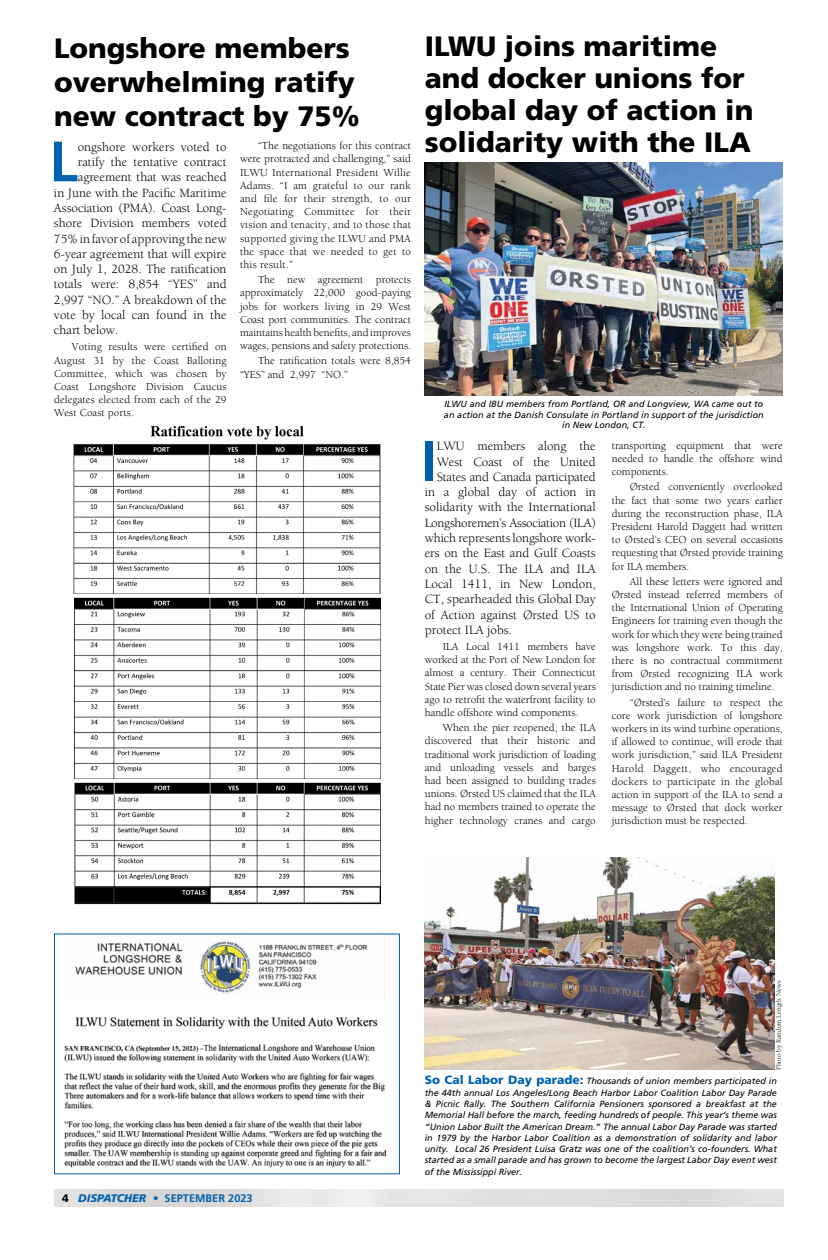
<style>
.page{position:relative;width:828px;height:1260px;background:#fff}
.page>*{position:absolute;margin:0;border:0;box-sizing:border-box;transform-origin:0 0}
.t1{font:700 56.8px "Frutiger";color:#0062af}
.t2{font:900 28px/32px "Frutiger";color:#000}
.t3{font:13px "Berkeley";color:#000}
.t4{font:13px "Berkeley";letter-spacing:-.02em;color:#000}
.t5{font:11px/13.2px "Berkeley";color:#000;text-align:justify}
.t6{font:700 11px "Frutiger";color:#0062af}
.t7{font:italic 9px/11.3px "Frutiger";letter-spacing:.01em;color:#000;text-align:justify}
.t8{font:7px "Berkeley";color:#000}
.s1{font-weight:900;color:#000}
.s2{font-weight:900;font-style:italic}
.s3{font-weight:900;font-style:normal;font-size:12px;color:#0062af}
</style>
<div class="page">
<img style="left:73px;top:443px;width:308px;height:151px">
<img style="left:75px;top:598px;width:306px;height:181px">
<img style="left:74px;top:782px;width:306px;height:123px">
<img style="left:150px;top:425px;width:154px;height:15px">
<img style="left:425px;top:163px;width:358px;height:232px">
<img style="left:425px;top:857px;width:349px;height:212px">
<img style="left:64px;top:941px;width:323px;height:227px">
<div style="left:54px;top:933px;width:346px;height:241px;border:1px solid #0062af"></div>
<h2 class="t2" style="left:54px;top:31px;width:307px;line-height:34px">Longshore members overwhelming ratify new contract by 75%</h2>
<h1 class="t1" style="left:49px;top:128px;width:30px">L</h1>
<p class="t3" style="left:78px;top:140px;width:150px">ongshore workers voted to</p>
<p class="t3" style="left:78px;top:155px;width:150px">ratify the tentative contract</p>
<p class="t3" style="left:78px;top:170px;width:150px">agreement that was reached</p>
<p class="t3" style="left:54px;top:186px;width:174px">in June with the Pacific Maritime</p>
<p class="t3" style="left:54px;top:201px;width:174px">Association (PMA). Coast Long-</p>
<p class="t3" style="left:54px;top:216px;width:174px">shore Division members voted</p>
<p class="t3" style="left:54px;top:232px;width:174px">75% in favor of approving the new</p>
<p class="t3" style="left:54px;top:247px;width:174px">6-year agreement that will expire</p>
<p class="t3" style="left:54px;top:262px;width:174px">on July 1, 2028. The ratification</p>
<p class="t3" style="left:54px;top:277px;width:174px">totals were: 8,854 “YES” and</p>
<p class="t3" style="left:54px;top:293px;width:174px">2,997 “NO.” A breakdown of the</p>
<p class="t3" style="left:54px;top:308px;width:174px">vote by local can found in the</p>
<p class="t3" style="left:54px;top:323px;width:66px">chart below.</p>
<p class="t5" style="left:54px;top:341px;width:174px;text-indent:18px">Voting results were certified on August 31 by the Coast Balloting Committee, which was chosen by Coast Longshore Division Caucus delegates elected from each of the 29<br>West Coast ports.</p>
<p class="t5" style="left:240px;top:139px;width:173px;text-indent:18px">“The negotiations for this contract were protracted and challenging,” said ILWU International President Willie Adams. “I am grateful to our rank and file for their strength, to our Negotiating Committee for their vision and tenacity, and to those that supported giving the ILWU and PMA the space that we needed to get to this result.”</p>
<p class="t5" style="left:240px;top:273px;width:173px;text-indent:18px">The new agreement protects approximately 22,000 good-paying jobs for workers living in 29 West Coast port communities. The contract maintains health benefits, and improves wages, pensions and safety protections.</p>
<p class="t5" style="left:240px;top:355px;width:172px;text-indent:18px">The ratification totals were 8,854 “YES” and 2,997 “NO.”</p>
<h2 class="t2" style="left:425px;top:30px;width:330px">ILWU joins maritime and docker unions for global day of action in solidarity with the ILA</h2>
<p class="t7" style="left:444px;top:398px;width:321px;line-height:10.8px;text-align:center">ILWU and IBU members from Portland, OR and Longview, WA came out to an action at the Danish Consulate in Portland in support of the jurisdiction in New London, CT.</p>
<h1 class="t1" style="left:421px;top:428px;width:17px">I</h1>
<p class="t3" style="left:437px;top:439px;width:161px">LWU members along the</p>
<p class="t3" style="left:437px;top:455px;width:161px">West Coast of the United</p>
<p class="t3" style="left:437px;top:470px;width:161px">States and Canada participated</p>
<p class="t3" style="left:425px;top:485px;width:173px">in a global day of action in</p>
<p class="t3" style="left:425px;top:501px;width:173px">solidarity with the International</p>
<p class="t4" style="left:425px;top:516px;width:173px">Longshoremen’s Association (ILA)</p>
<p class="t3" style="left:425px;top:531px;width:173px">which represents longshore work-</p>
<p class="t3" style="left:425px;top:546px;width:173px">ers on the East and Gulf Coasts</p>
<p class="t3" style="left:425px;top:562px;width:172px">on the U.S. The ILA and ILA</p>
<p class="t3" style="left:425px;top:577px;width:173px">Local 1411, in New London,</p>
<p class="t3" style="left:425px;top:592px;width:172px">CT, spearheaded this Global Day</p>
<p class="t3" style="left:425px;top:608px;width:172px">of Action against Ørsted US to</p>
<p class="t3" style="left:425px;top:623px;width:89px">protect ILA jobs.</p>
<p class="t5" style="left:425px;top:640px;width:173px;text-indent:18px">ILA Local 1411 members have worked at the Port of New London for almost a century. Their Connecticut State Pier was closed down several years ago to retrofit the waterfront facility to handle offshore wind components.</p>
<p class="t5" style="left:425px;top:721px;width:173px;text-indent:18px">When the pier reopened, the ILA discovered that their historic and traditional work jurisdiction of loading and unloading vessels and barges had been assigned to building trades unions. Ørsted US claimed that the ILA had no members trained to operate the higher technology cranes and cargo</p>
<p class="t5" style="left:612px;top:439px;width:173px">transporting equipment that were needed to handle the offshore wind components.</p>
<p class="t5" style="left:612px;top:481px;width:173px;text-indent:18px">Ørsted conveniently overlooked the fact that some two years earlier during the reconstruction phase, ILA President Harold Daggett had written to Ørsted’s CEO on several occasions requesting that Ørsted provide training for ILA members.</p>
<p class="t5" style="left:612px;top:575px;width:173px;text-indent:18px">All these letters were ignored and Ørsted instead referred members of the International Union of Operating Engineers for training even though the work for which they were being trained was longshore work. To this day, there is no contractual commitment from Ørsted recognizing ILA work jurisdiction and no training timeline.</p>
<p class="t5" style="left:612px;top:696px;width:173px;text-indent:18px">“Ørsted’s failure to respect the core work jurisdiction of longshore workers in its wind turbine operations, if allowed to continue, will erode that work jurisdiction,” said ILA President Harold Daggett, who encouraged dockers to participate in the global action in support of the ILA to send a message to Ørsted that dock worker jurisdiction must be respected.</p>
<p class="t6" style="left:62px;top:1191px;width:192px"><span class="s1">4</span> <span class="s2">DISPATCHER</span> • SEPTEMBER 2023</p>
<p class="t8" style="left:775px;top:1070px;width:91px;rotate:-90deg">Photo by Random Length News</p>
<p class="t7" style="left:425px;top:1075px;width:354px"><span class="s3">So Cal Labor Day parade:</span> Thousands of union members participated in the 44th annual Los Angeles/Long Beach Harbor Labor Coalition Labor Day Parade &amp; Picnic Rally. The Southern California Pensioners sponsored a breakfast at the Memorial Hall before the march, feeding hundreds of people. This year’s theme was “Union Labor Built the American Dream.” The annual Labor Day Parade was started in 1979 by the Harbor Labor Coalition as a demonstration of solidarity and labor unity. Local 26 President Luisa Gratz was one of the coalition’s co-founders. What started as a small parade and has grown to become the largest Labor Day event west of the Mississippi River.</p>
</div>
